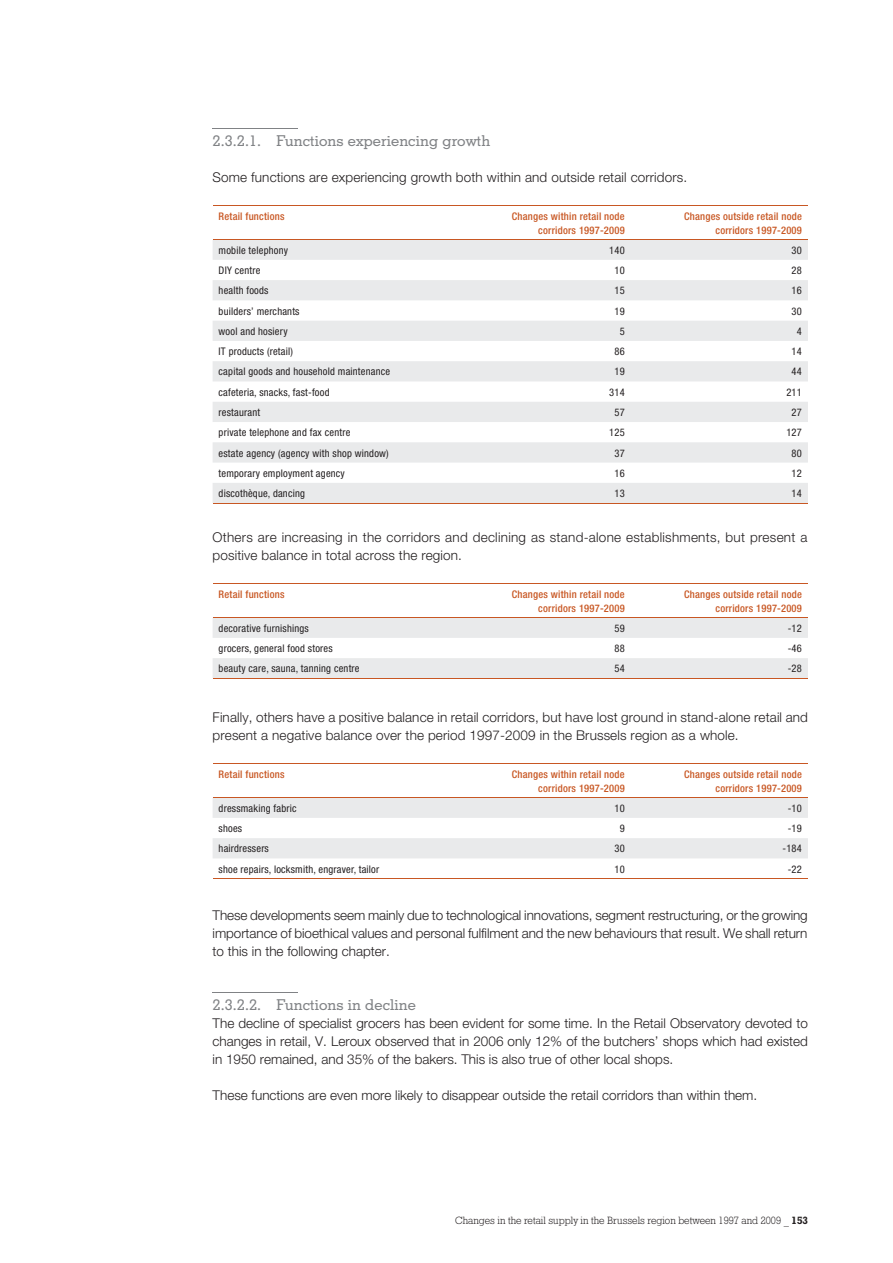
<style>
.page{position:relative;width:893px;height:1263px;background:#fff}
.page>*{position:absolute;margin:0;border:0;box-sizing:border-box;transform-origin:0 0}
.t1{font:500 15px "Geometric Slab 703 BT";letter-spacing:.01em;color:#808285}
.t2{font:300 13.5px/18px "Helvetica Neue CE";letter-spacing:.01em;color:#231f20}
.t3{font:condensed 10.5px "Helvetica Neue";letter-spacing:.02em;color:#231f20}
.t4{font:500 condensed 10.5px/13.5px "Helvetica Neue";letter-spacing:.02em;color:#c85723;text-align:right}
.t5{font:10.5px "Geometric Slab 712 BT Light A";color:#231f20}
.s1{font-family:"Geometric Slab 712 BT Bold A"}
</style>
<div class="page">
<hr style="left:213px;top:128px;width:85px;height:1px;background:#808285">
<hr style="left:213px;top:992px;width:85px;height:1px;background:#808285">
<svg style="left:213px;top:240px;width:595px;height:263px;fill:#e9eaeb"></svg>
<hr style="left:213px;top:206px;width:260px;height:1px;background:#c85723">
<hr style="left:473px;top:206px;width:158px;height:1px;background:#c85723">
<hr style="left:631px;top:206px;width:177px;height:1px;background:#c85723">
<hr style="left:213px;top:239px;width:260px;height:1px;background:#c85723">
<hr style="left:473px;top:239px;width:158px;height:1px;background:#c85723">
<hr style="left:631px;top:239px;width:177px;height:1px;background:#c85723">
<hr style="left:213px;top:503px;width:260px;height:1px;background:#c85723">
<hr style="left:473px;top:503px;width:158px;height:1px;background:#c85723">
<hr style="left:631px;top:503px;width:177px;height:1px;background:#c85723">
<svg style="left:213px;top:618px;width:595px;height:60px"></svg>
<hr style="left:213px;top:584px;width:260px;height:1px;background:#c85723">
<hr style="left:473px;top:584px;width:158px;height:1px;background:#c85723">
<hr style="left:631px;top:584px;width:177px;height:1px;background:#c85723">
<hr style="left:213px;top:617px;width:260px;height:1px;background:#c85723">
<hr style="left:473px;top:617px;width:158px;height:1px;background:#c85723">
<hr style="left:631px;top:617px;width:177px;height:1px;background:#c85723">
<hr style="left:213px;top:678px;width:260px;height:1px;background:#c85723">
<hr style="left:473px;top:678px;width:158px;height:1px;background:#c85723">
<hr style="left:631px;top:678px;width:177px;height:1px;background:#c85723">
<svg style="left:213px;top:798px;width:595px;height:60px"></svg>
<hr style="left:213px;top:764px;width:260px;height:1px;background:#c85723">
<hr style="left:473px;top:764px;width:158px;height:1px;background:#c85723">
<hr style="left:631px;top:764px;width:177px;height:1px;background:#c85723">
<hr style="left:213px;top:797px;width:260px;height:1px;background:#c85723">
<hr style="left:473px;top:797px;width:158px;height:1px;background:#c85723">
<hr style="left:631px;top:797px;width:177px;height:1px;background:#c85723">
<hr style="left:213px;top:878px;width:260px;height:1px;background:#c85723">
<hr style="left:473px;top:878px;width:158px;height:1px;background:#c85723">
<hr style="left:631px;top:878px;width:177px;height:1px;background:#c85723">
<p class="t1" style="left:213px;top:131px;width:279px">2.3.2.1. Functions experiencing growth</p>
<p class="t2" style="left:213px;top:168px;width:476px">Some functions are experiencing growth both within and outside retail corridors.</p>
<p class="t4" style="left:219px;top:209px;width:67px">Retail functions</p>
<p class="t4" style="left:512px;top:209px;width:114px">Changes within retail node corridors 1997-2009</p>
<p class="t4" style="left:684px;top:209px;width:119px">Changes outside retail node corridors 1997-2009</p>
<p class="t3" style="left:219px;top:244px;width:71px">mobile telephony</p>
<p class="t3" style="left:609px;top:244px;width:17px">140</p>
<p class="t3" style="left:792px;top:244px;width:12px">30</p>
<p class="t3" style="left:219px;top:264px;width:43px">DIY centre</p>
<p class="t3" style="left:614px;top:264px;width:12px">10</p>
<p class="t3" style="left:792px;top:264px;width:12px">28</p>
<p class="t3" style="left:219px;top:285px;width:51px">health foods</p>
<p class="t3" style="left:614px;top:285px;width:12px">15</p>
<p class="t3" style="left:792px;top:285px;width:12px">16</p>
<p class="t3" style="left:219px;top:305px;width:82px">builders’ merchants</p>
<p class="t3" style="left:614px;top:305px;width:12px">19</p>
<p class="t3" style="left:792px;top:305px;width:12px">30</p>
<p class="t3" style="left:219px;top:325px;width:71px">wool and hosiery</p>
<p class="t3" style="left:620px;top:325px;width:7px">5</p>
<p class="t3" style="left:797px;top:325px;width:7px">4</p>
<p class="t3" style="left:219px;top:345px;width:76px">IT products (retail)</p>
<p class="t3" style="left:614px;top:345px;width:12px">86</p>
<p class="t3" style="left:792px;top:345px;width:12px">14</p>
<p class="t3" style="left:219px;top:366px;width:173px">capital goods and household maintenance</p>
<p class="t3" style="left:614px;top:366px;width:12px">19</p>
<p class="t3" style="left:792px;top:366px;width:12px">44</p>
<p class="t3" style="left:219px;top:386px;width:112px">cafeteria, snacks, fast-food</p>
<p class="t3" style="left:609px;top:386px;width:17px">314</p>
<p class="t3" style="left:786px;top:386px;width:17px">211</p>
<p class="t3" style="left:219px;top:406px;width:43px">restaurant</p>
<p class="t3" style="left:614px;top:406px;width:12px">57</p>
<p class="t3" style="left:792px;top:406px;width:12px">27</p>
<p class="t3" style="left:219px;top:426px;width:133px">private telephone and fax centre</p>
<p class="t3" style="left:609px;top:426px;width:17px">125</p>
<p class="t3" style="left:786px;top:426px;width:17px">127</p>
<p class="t3" style="left:219px;top:447px;width:172px">estate agency (agency with shop window)</p>
<p class="t3" style="left:614px;top:447px;width:12px">37</p>
<p class="t3" style="left:792px;top:447px;width:12px">80</p>
<p class="t3" style="left:219px;top:467px;width:128px">temporary employment agency</p>
<p class="t3" style="left:614px;top:467px;width:12px">16</p>
<p class="t3" style="left:792px;top:467px;width:12px">12</p>
<p class="t3" style="left:219px;top:487px;width:88px">discothèque, dancing</p>
<p class="t3" style="left:614px;top:487px;width:12px">13</p>
<p class="t3" style="left:792px;top:487px;width:12px">14</p>
<p class="t2" style="left:213px;top:528px;width:596px">Others are increasing in the corridors and declining as stand-alone establishments, but present a positive balance in total across the region.</p>
<p class="t4" style="left:219px;top:587px;width:67px">Retail functions</p>
<p class="t4" style="left:512px;top:587px;width:114px">Changes within retail node corridors 1997-2009</p>
<p class="t4" style="left:684px;top:587px;width:119px">Changes outside retail node corridors 1997-2009</p>
<p class="t3" style="left:219px;top:622px;width:92px">decorative furnishings</p>
<p class="t3" style="left:614px;top:622px;width:12px">59</p>
<p class="t3" style="left:788px;top:622px;width:16px">-12</p>
<p class="t3" style="left:219px;top:642px;width:116px">grocers, general food stores</p>
<p class="t3" style="left:614px;top:642px;width:12px">88</p>
<p class="t3" style="left:788px;top:642px;width:16px">-46</p>
<p class="t3" style="left:219px;top:663px;width:142px">beauty care, sauna, tanning centre</p>
<p class="t3" style="left:614px;top:663px;width:12px">54</p>
<p class="t3" style="left:788px;top:663px;width:16px">-28</p>
<p class="t2" style="left:213px;top:708px;width:597px">Finally, others have a positive balance in retail corridors, but have lost ground in stand-alone retail and present a negative balance over the period 1997-2009 in the Brussels region as a whole.</p>
<p class="t4" style="left:219px;top:767px;width:67px">Retail functions</p>
<p class="t4" style="left:512px;top:767px;width:114px">Changes within retail node corridors 1997-2009</p>
<p class="t4" style="left:684px;top:767px;width:119px">Changes outside retail node corridors 1997-2009</p>
<p class="t3" style="left:219px;top:802px;width:80px">dressmaking fabric</p>
<p class="t3" style="left:614px;top:802px;width:12px">10</p>
<p class="t3" style="left:788px;top:802px;width:16px">-10</p>
<p class="t3" style="left:219px;top:822px;width:25px">shoes</p>
<p class="t3" style="left:620px;top:822px;width:7px">9</p>
<p class="t3" style="left:788px;top:822px;width:16px">-19</p>
<p class="t3" style="left:219px;top:843px;width:52px">hairdressers</p>
<p class="t3" style="left:614px;top:843px;width:12px">30</p>
<p class="t3" style="left:782px;top:843px;width:21px">-184</p>
<p class="t3" style="left:219px;top:863px;width:162px">shoe repairs, locksmith, engraver, tailor</p>
<p class="t3" style="left:614px;top:863px;width:12px">10</p>
<p class="t3" style="left:788px;top:863px;width:16px">-22</p>
<p class="t2" style="left:213px;top:906px;width:597px;text-align:justify">These developments seem mainly due to technological innovations, segment restructuring, or the growing importance of bioethical values and personal fulfilment and the new behaviours that result. We shall return to this in the following chapter.</p>
<p class="t1" style="left:213px;top:995px;width:205px">2.3.2.2. Functions in decline</p>
<p class="t2" style="left:213px;top:1014px;width:597px;text-align:justify">The decline of specialist grocers has been evident for some time. In the Retail Observatory devoted to changes in retail, V. Leroux observed that in 2006 only 12% of the butchers’ shops which had existed in 1950 remained, and 35% of the bakers. This is also true of other local shops.</p>
<p class="t2" style="left:213px;top:1086px;width:546px">These functions are even more likely to disappear outside the retail corridors than within them.</p>
<p class="t5" style="left:455px;top:1214px;width:354px">Changes in the retail supply in the Brussels region between 1997 and 2009 _ <span class="s1">153</span></p>
</div>
